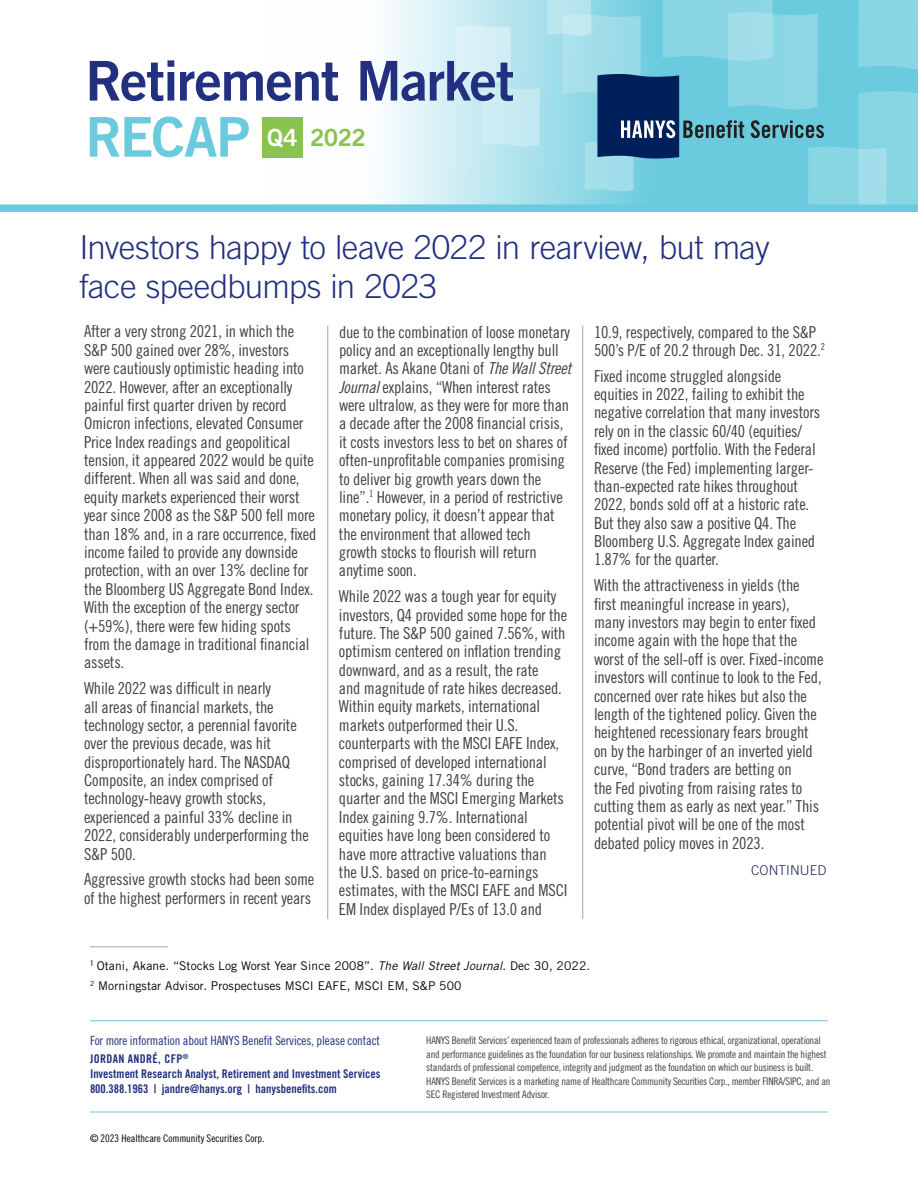
<style>
.page{position:relative;width:918px;height:1188px;background:#fff}
.page>*{position:absolute;margin:0;border:0;box-sizing:border-box;transform-origin:0 0}
.t1{font:54.9px "Trade Gothic LT Std Bd 2";letter-spacing:-.025em;color:#22307f}
.t2{font:54.9px "Trade Gothic LT Std Bd 2";letter-spacing:-.025em;color:#6bcbde}
.t3{font:300 33px/39px "Trade Gothic LT Std";letter-spacing:-.015em;color:#22307f}
.t4{font:23.7px "Trade Gothic LT Std Bd 2";letter-spacing:-.03em;color:#89c34f}
.t5{font:16.5px/18.5px "Trade Gothic LT Std Cn 18";letter-spacing:-.01em;color:#414042}
.t6{font:300 13.5px "Trade Gothic LT Std";letter-spacing:.01em;color:#20265b}
.t7{font:12.75px "Trade Gothic LT Std Cn 18";letter-spacing:-.01em;color:#22307f}
.t8{font:12px/19.5px "Trade Gothic LT Std";letter-spacing:.01em;color:#000}
.t9{font:12px/15px "Trade Gothic LT Std Bd Cn 20";color:#22307f}
.t10{font:10.5px/13.5px "Trade Gothic LT Std Cn 18";letter-spacing:-.02em;color:#414042}
.t11{font:10.5px "Trade Gothic LT Std Cn 18";color:#000101}
.s1{color:#fff}
.s2{font-family:"Trade Gothic LT Std Cn 18 Obl"}
.s3{font-style:italic}
</style>
<div class="page">
<hr style="left:327px;top:326px;width:1px;height:593px;background:#a0a3c3">
<hr style="left:582px;top:326px;width:1px;height:593px;background:#a0a3c3">
<svg style="left:268px;top:0;width:279px;height:204px"></svg>
<hr style="left:90px;top:1112px;width:738px;height:1px;background:#6bcbde">
<svg style="left:456px;top:25px;width:84px;height:123px;background:#c7eaf2"></svg>
<div style="left:262px;top:117px;width:41px;height:40px;background:#89c34f"></div>
<div style="left:0;top:204px;width:918px;height:8px;background:#6bcbde"></div>
<svg style="left:547px;top:0;width:371px;height:205px;background:#78c2d5"></svg>
<hr style="left:90px;top:1020px;width:738px;height:1px;background:#6bcbde">
<hr style="left:90px;top:947px;width:78px;height:1px;background:#a0a3c3">
<h1 class="t1" style="left:86px;top:47px;width:430px">Retirement Market</h1>
<h1 class="t2" style="left:86px;top:103px;width:166px">RECAP</h1>
<h3 class="t4" style="left:267px;top:123px;width:100px"><span class="s1">Q4</span> 2022</h3>
<h2 class="t3" style="left:80px;top:228px;width:692px">Investors happy to leave 2022 in rearview, but may face speedbumps in 2023</h2>
<p class="t5" style="left:84px;top:322px;width:234px">After a very strong 2021, in which the S&amp;P 500 gained over 28%, investors were cautiously optimistic heading into 2022. However, after an exceptionally painful first quarter driven by record Omicron infections, elevated Consumer Price Index readings and geopolitical tension, it appeared 2022 would be quite different. When all was said and done, equity markets experienced their worst year since 2008 as the S&amp;P 500 fell more than 18% and, in a rare occurrence, fixed income failed to provide any downside protection, with an over 13% decline for the Bloomberg US Aggregate Bond Index.<br>With the exception of the energy sector (+59%), there were few hiding spots from the damage in traditional financial assets.</p>
<p class="t5" style="left:84px;top:679px;width:226px">While 2022 was difficult in nearly<br>all areas of financial markets, the technology sector, a perennial favorite over the previous decade, was hit disproportionately hard. The NASDAQ Composite, an index comprised of technology-heavy growth stocks, experienced a painful 33% decline in 2022, considerably underperforming the S&amp;P 500.</p>
<p class="t5" style="left:84px;top:870px;width:232px">Aggressive growth stocks had been some of the highest performers in recent years</p>
<p class="t5" style="left:339px;top:322px;width:234px">due to the combination of loose monetary policy and an exceptionally lengthy bull market. As Akane Otani of <span class="s2">The Wall Street Journal</span> explains, “When interest rates were ultralow, as they were for more than a decade after the 2008 financial crisis, it costs investors less to bet on shares of often-unprofitable companies promising to deliver big growth years down the line”.<sup>1</sup> However, in a period of restrictive monetary policy, it doesn’t appear that the environment that allowed tech growth stocks to flourish will return anytime soon.</p>
<p class="t5" style="left:339px;top:587px;width:230px">While 2022 was a tough year for equity investors, Q4 provided some hope for the future. The S&amp;P 500 gained 7.56%, with optimism centered on inflation trending downward, and as a result, the rate<br>and magnitude of rate hikes decreased.<br>Within equity markets, international markets outperformed their U.S. counterparts with the MSCI EAFE Index, comprised of developed international stocks, gaining 17.34% during the quarter and the MSCI Emerging Markets Index gaining 9.7%. International equities have long been considered to have more attractive valuations than the U.S. based on price-to-earnings estimates, with the MSCI EAFE and MSCI EM Index displayed P/Es of 13.0 and</p>
<p class="t5" style="left:594px;top:322px;width:232px">10.9, respectively, compared to the S&amp;P<br>500’s P/E of 20.2 through Dec. 31, 2022.<sup>2</sup></p>
<p class="t5" style="left:594px;top:366px;width:228px">Fixed income struggled alongside equities in 2022, failing to exhibit the negative correlation that many investors rely on in the classic 60/40 (equities/ fixed income) portfolio. With the Federal Reserve (the Fed) implementing larger&shy;than-expected rate hikes throughout 2022, bonds sold off at a historic rate.<br>But they also saw a positive Q4. The Bloomberg U.S. Aggregate Index gained 1.87% for the quarter.</p>
<p class="t5" style="left:594px;top:576px;width:231px">With the attractiveness in yields (the first meaningful increase in years), many investors may begin to enter fixed income again with the hope that the worst of the sell-off is over. Fixed-income investors will continue to look to the Fed, concerned over rate hikes but also the length of the tightened policy. Given the heightened recessionary fears brought on by the harbinger of an inverted yield curve, “Bond traders are betting on<br>the Fed pivoting from raising rates to cutting them as early as next year.” This potential pivot will be one of the most debated policy moves in 2023.</p>
<p class="t6" style="left:751px;top:862px;width:77px">CONTINUED</p>
<p class="t8" style="left:90px;top:956px;width:502px"><sup>1</sup> Otani, Akane. “Stocks Log Worst Year Since 2008”. <span class="s3">The Wall Street Journal</span>. Dec 30, 2022.<br><sup>2</sup> Morningstar Advisor. Prospectuses MSCI EAFE, MSCI EM, S&amp;P 500</p>
<p class="t7" style="left:90px;top:1033px;width:292px">For more information about HANYS Benefit Services, please contact</p>
<p class="t9" style="left:90px;top:1051px;width:292px">JORDAN ANDRÉ, CFP<sup>®<br></sup>Investment Research Analyst, Retirement and Investment Services<br>800.388.1963 | jandre@hanys.org | hanysbenefits.com</p>
<p class="t11" style="left:90px;top:1132px;width:176px">© 2023 Healthcare Community Securities Corp.</p>
<p class="t10" style="left:426px;top:1033px;width:406px">HANYS Benefit Services’ experienced team of professionals adheres to rigorous ethical, organizational, operational and performance guidelines as the foundation for our business relationships. We promote and maintain the highest standards of professional competence, integrity and judgment as the foundation on which our business is built.<br>HANYS Benefit Services is a marketing name of Healthcare Community Securities Corp., member FINRA/SIPC, and an SEC Registered Investment Advisor.</p>
</div>
